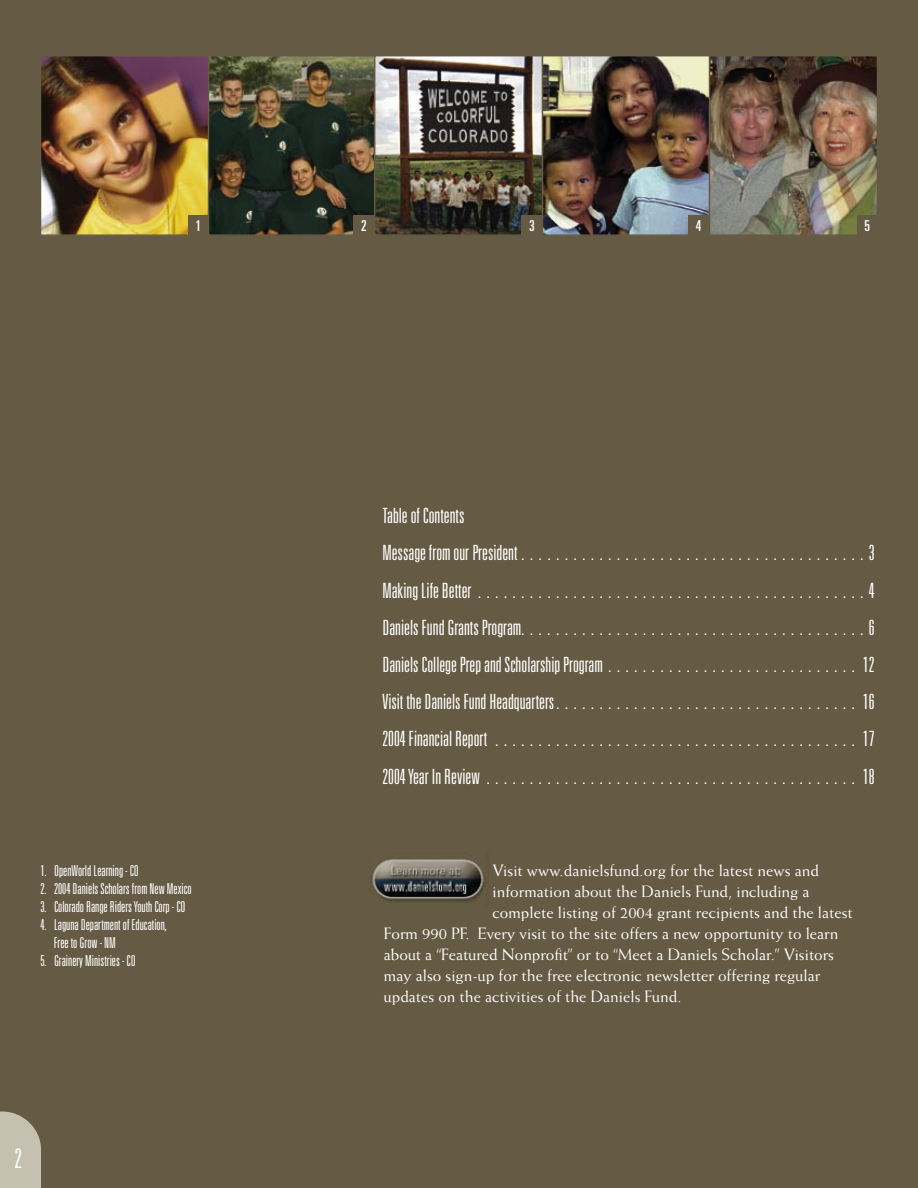
<style>
.page{position:relative;width:918px;height:1188px;background:#655b44}
.page>*{position:absolute;margin:0;border:0;box-sizing:border-box;transform-origin:0 0}
.t1{font:300 ultra-condensed 27px "Univers";color:#fff}
.t2{font:300 ultra-condensed 21px/37.2px "Univers";color:#fff}
.t3{font:16.5px "Weiss";color:#fff}
.t4{font:300 ultra-condensed 15px/18px "Univers";color:#fff}
.t5{font:ultra-condensed 15px "Univers";color:#fff}
</style>
<div class="page">
<img style="left:41px;top:56px;width:836px;height:180px">
<div style="left:188px;top:215px;width:20px;height:20px;background:#655b44"></div>
<div style="left:354px;top:215px;width:20px;height:20px;background:#655b44"></div>
<div style="left:522px;top:215px;width:20px;height:20px;background:#655b44"></div>
<div style="left:688px;top:215px;width:21px;height:20px;background:#655b44"></div>
<div style="left:857px;top:215px;width:21px;height:20px;background:#655b44"></div>
<svg style="left:0;top:1111px;width:41px;height:77px"></svg>
<img style="left:371px;top:859px;width:114px;height:43px">
<p class="t5" style="left:195px;top:217px;width:7px">1</p>
<p class="t5" style="left:361px;top:217px;width:7px">2</p>
<p class="t5" style="left:529px;top:217px;width:7px">3</p>
<p class="t5" style="left:696px;top:217px;width:7px">4</p>
<p class="t5" style="left:865px;top:217px;width:7px">5</p>
<p class="t4" style="left:40px;top:861px;width:100px">1. OpenWorld Learning - CO</p>
<p class="t4" style="left:40px;top:879px;width:153px">2. 2004 Daniels Scholars from New Mexico</p>
<p class="t4" style="left:40px;top:897px;width:147px">3. Colorado Range Riders Youth Corp - CO</p>
<p class="t4" style="left:54px;top:915px;width:115px;text-indent:-13px">4. Laguna Department of Education,<br>Free to Grow - NM</p>
<p class="t4" style="left:40px;top:951px;width:97px">5. Grainery Ministries - CO</p>
<p class="t1" style="left:15px;top:1144px;width:9px">2</p>
<p class="t2" style="left:382px;top:497px;width:494px">Table of Contents<br>Message from our President . . . . . . . . . . . . . . . . . . . . . . . . . . . . . . . . . . . . . . . . 3<br>Making Life Better . . . . . . . . . . . . . . . . . . . . . . . . . . . . . . . . . . . . . . . . . . . . . 4<br>Daniels Fund Grants Program . . . . . . . . . . . . . . . . . . . . . . . . . . . . . . . . . . . . . . . . 6<br>Daniels College Prep and Scholarship Program . . . . . . . . . . . . . . . . . . . . . . . . . . . . . 12<br>Visit the Daniels Fund Headquarters . . . . . . . . . . . . . . . . . . . . . . . . . . . . . . . . . . . 16<br>2004 Financial Report . . . . . . . . . . . . . . . . . . . . . . . . . . . . . . . . . . . . . . . . . . 17<br>2004 Year In Review . . . . . . . . . . . . . . . . . . . . . . . . . . . . . . . . . . . . . . . . . . . 18</p>
<p class="t3" style="left:493px;top:861px;width:328px">Visit www.danielsfund.org for the latest news and</p>
<p class="t3" style="left:493px;top:882px;width:319px">information about the Daniels Fund, including a</p>
<p class="t3" style="left:493px;top:903px;width:362px">complete listing of 2004 grant recipients and the latest</p>
<p class="t3" style="left:384px;top:924px;width:456px">Form 990 PF. Every visit to the site offers a new opportunity to learn</p>
<p class="t3" style="left:384px;top:945px;width:452px">about a “Featured Nonprofit” or to “Meet a Daniels Scholar.” Visitors</p>
<p class="t3" style="left:384px;top:966px;width:438px">may also sign-up for the free electronic newsletter offering regular</p>
<p class="t3" style="left:384px;top:987px;width:299px">updates on the activities of the Daniels Fund.</p>
</div>
